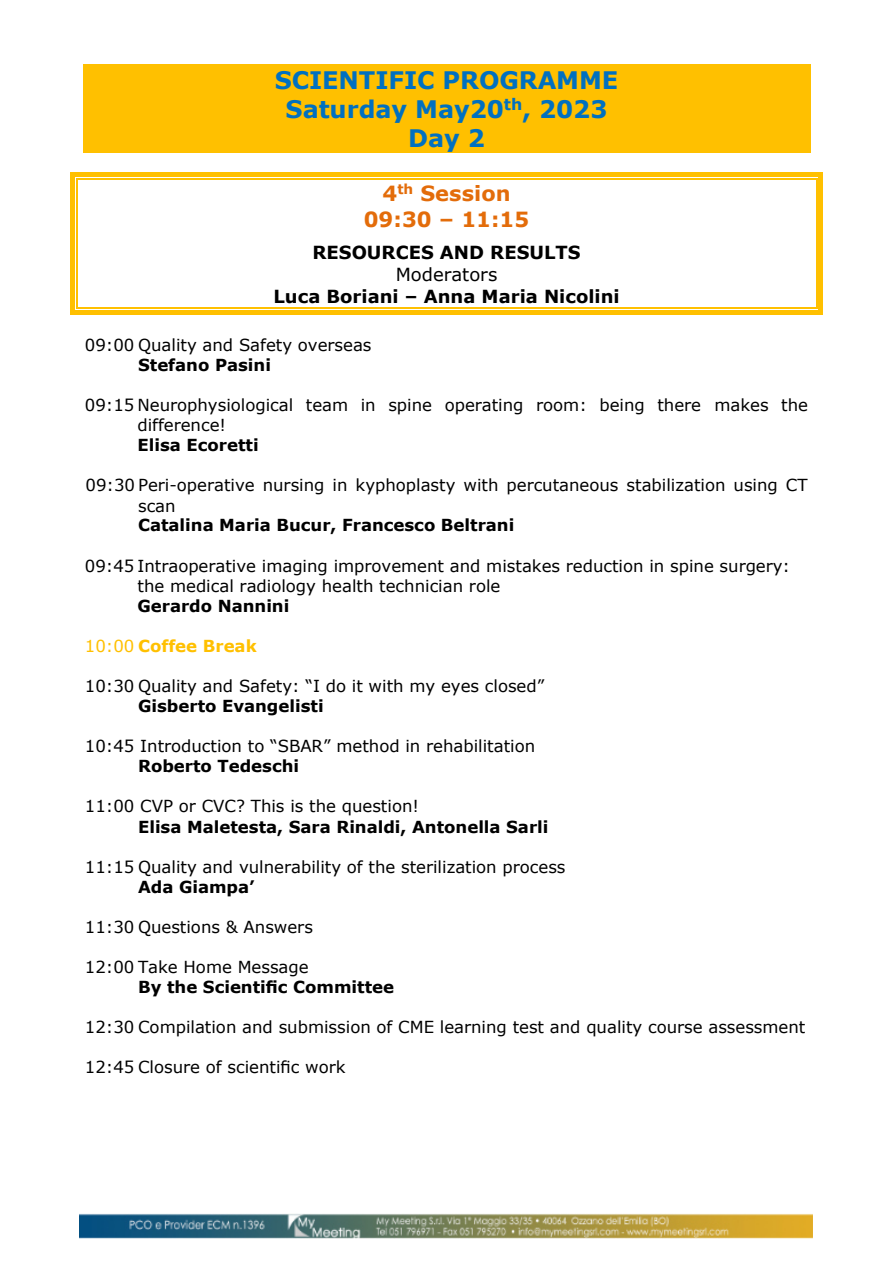
<style>
.page{position:relative;width:893px;height:1264px;background:#fff}
.page>*{position:absolute;margin:0;border:0;box-sizing:border-box;transform-origin:0 0}
.t1{font:700 24.15px/29.1px "Verdana";letter-spacing:-.005em;color:#0070c0;text-align:center}
.t2{font:700 20.85px/25.5px "Verdana";letter-spacing:.005em;color:#e36c0a;text-align:center}
.t3{font:700 18px "Verdana";color:#000}
.t4{font:18px "Verdana";color:#000}
.t5{font:16.5px/20.1px "Verdana";color:#000}
.t6{font:700 16.5px "Verdana";color:#000}
.t7{font:700 16.5px "Verdana";color:#ffc000}
.s1{font-weight:400}
</style>
<div class="page">
<img style="left:80px;top:1213px;width:732px;height:25px">
<div style="left:83px;top:65px;width:727px;height:29px;background:#ffc000"></div>
<div style="left:83px;top:94px;width:727px;height:29px;background:#ffc000"></div>
<div style="left:83px;top:123px;width:727px;height:29px;background:#ffc000"></div>
<hr style="left:77px;top:173px;width:739px;height:1px;background:#ffc000">
<hr style="left:77px;top:175px;width:739px;height:2px;background:#ffc000">
<hr style="left:77px;top:178px;width:739px;height:1px;background:#ffc000">
<hr style="left:77px;top:313px;width:739px;height:1px;background:#ffc000">
<hr style="left:77px;top:310px;width:739px;height:2px;background:#ffc000">
<hr style="left:77px;top:308px;width:739px;height:1px;background:#ffc000">
<svg style="left:71px;top:173px;width:6px;height:141px"></svg>
<svg style="left:816px;top:173px;width:6px;height:141px"></svg>
<h1 class="t1" style="left:275px;top:67px;width:345px">SCIENTIFIC PROGRAMME<br>Saturday May20<sup>th</sup>, 2023<br>Day 2</h1>
<p class="t2" style="left:364px;top:183px;width:167px">4<sup>th</sup> Session<br>09:30 – 11:15</p>
<p class="t3" style="left:312px;top:245px;width:270px">RESOURCES AND RESULTS</p>
<p class="t4" style="left:396px;top:267px;width:103px">Moderators</p>
<p class="t3" style="left:273px;top:289px;width:348px">Luca Boriani – Anna Maria Nicolini</p>
<p class="t5" style="left:85px;top:336px;width:288px">09:00 Quality and Safety overseas</p>
<p class="t6" style="left:138px;top:358px;width:134px">Stefano Pasini</p>
<p class="t5" style="left:137px;top:396px;width:672px;text-indent:-52px">09:15 Neurophysiological team in spine operating room: being there makes the difference!</p>
<p class="t6" style="left:137px;top:439px;width:123px">Elisa Ecoretti</p>
<p class="t5" style="left:138px;top:477px;width:671px;text-indent:-53px">09:30 Peri-operative nursing in kyphoplasty with percutaneous stabilization using CT scan</p>
<p class="t6" style="left:138px;top:519px;width:378px">Catalina Maria Bucur, Francesco Beltrani</p>
<p class="t5" style="left:137px;top:557px;width:654px;text-indent:-52px">09:45 Intraoperative imaging improvement and mistakes reduction in spine surgery: the medical radiology health technician role</p>
<p class="t6" style="left:137px;top:599px;width:153px">Gerardo Nannini</p>
<p class="t7" style="left:85px;top:639px;width:173px"><span class="s1">10:00</span> Coffee Break</p>
<p class="t5" style="left:85px;top:677px;width:461px">10:30 Quality and Safety: “I do it with my eyes closed”</p>
<p class="t6" style="left:138px;top:699px;width:187px">Gisberto Evangelisti</p>
<p class="t5" style="left:85px;top:737px;width:452px">10:45 Introduction to “SBAR” method in rehabilitation</p>
<p class="t6" style="left:138px;top:759px;width:163px">Roberto Tedeschi</p>
<p class="t5" style="left:85px;top:797px;width:335px">11:00 CVP or CVC? This is the question!</p>
<p class="t6" style="left:138px;top:819px;width:412px">Elisa Maletesta, Sara Rinaldi, Antonella Sarli</p>
<p class="t5" style="left:85px;top:857px;width:482px">11:15 Quality and vulnerability of the sterilization process</p>
<p class="t6" style="left:138px;top:880px;width:118px">Ada Giampa’</p>
<p class="t5" style="left:85px;top:918px;width:229px">11:30 Questions &amp; Answers</p>
<p class="t5" style="left:85px;top:958px;width:225px">12:00 Take Home Message</p>
<p class="t6" style="left:138px;top:980px;width:257px">By the Scientific Committee</p>
<p class="t5" style="left:85px;top:1018px;width:722px">12:30 Compilation and submission of CME learning test and quality course assessment</p>
<p class="t5" style="left:85px;top:1058px;width:262px">12:45 Closure of scientific work</p>
</div>
